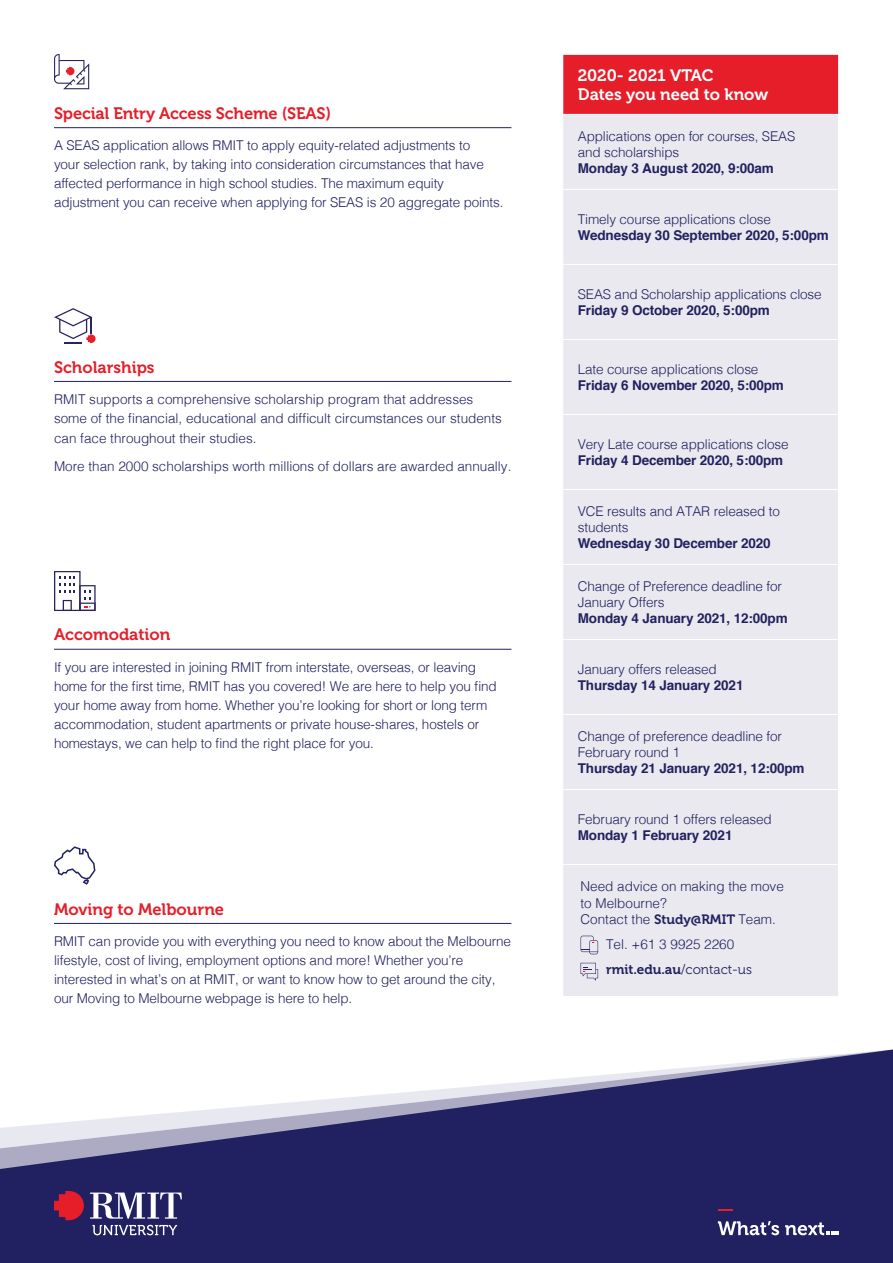
<style>
.page{position:relative;width:893px;height:1263px;background:#fff}
.page>*{position:absolute;margin:0;border:0;box-sizing:border-box;transform-origin:0 0}
.t1{font:16.5px "Museo 700";color:#e61e2a}
.t2{font:16.5px/19.8px "Museo 700";letter-spacing:-.005em;color:#fff}
.t3{font:300 13.5px/19.2px "Helvetica";letter-spacing:-.01em;color:#222160}
.t4{font:700 13.5px "Helvetica";letter-spacing:-.01em;color:#222160}
.t5{font:13.5px "Museo 700";color:#222160}
.s1{font-family:"Museo 700";font-weight:400}
.s2{font-family:"Museo 300"}
</style>
<div class="page">
<svg style="left:0;top:1049px;width:893px;height:214px;fill:#212161"></svg>
<svg style="left:54px;top:308px;width:42px;height:36px"></svg>
<hr style="left:54px;top:381px;width:457px;height:1px;background:#222160">
<svg style="left:54px;top:54px;width:35px;height:35px"></svg>
<hr style="left:54px;top:127px;width:457px;height:1px;background:#222160">
<svg style="left:54px;top:571px;width:42px;height:40px"></svg>
<hr style="left:54px;top:649px;width:457px;height:1px;background:#222160">
<div style="left:563px;top:54px;width:276px;height:60px;background:#e61e2a"></div>
<div style="left:563px;top:115px;width:275px;height:881px;background:#e9e9ef"></div>
<hr style="left:562px;top:54px;width:277px;height:1px;background:#fff">
<hr style="left:838px;top:55px;width:1px;height:59px;background:#fff">
<hr style="left:562px;top:189px;width:277px;height:1px;background:#fff">
<hr style="left:562px;top:264px;width:277px;height:1px;background:#fff">
<hr style="left:562px;top:339px;width:277px;height:1px;background:#fff">
<hr style="left:562px;top:414px;width:277px;height:1px;background:#fff">
<hr style="left:562px;top:489px;width:277px;height:1px;background:#fff">
<hr style="left:562px;top:564px;width:277px;height:1px;background:#fff">
<hr style="left:562px;top:639px;width:277px;height:1px;background:#fff">
<hr style="left:562px;top:714px;width:277px;height:1px;background:#fff">
<hr style="left:562px;top:789px;width:277px;height:1px;background:#fff">
<hr style="left:562px;top:864px;width:277px;height:1px;background:#fff">
<svg style="left:54px;top:1191px;width:30px;height:29px"></svg>
<svg style="left:90px;top:1192px;width:92px;height:26px"></svg>
<svg style="left:92px;top:1225px;width:85px;height:10px"></svg>
<hr style="left:54px;top:923px;width:457px;height:1px;background:#222160">
<svg style="left:54px;top:846px;width:42px;height:39px"></svg>
<svg style="left:719px;top:1209px;width:14px;height:2px"></svg>
<svg style="left:718px;top:1221px;width:61px;height:14px"></svg>
<svg style="left:785px;top:1222px;width:54px;height:13px"></svg>
<svg style="left:581px;top:963px;width:17px;height:18px"></svg>
<svg style="left:581px;top:936px;width:17px;height:18px"></svg>
<p class="t1" style="left:54px;top:104px;width:279px">Special Entry Access Scheme (SEAS)</p>
<p class="t3" style="left:54px;top:134px;width:451px">A SEAS application allows RMIT to apply equity-related adjustments to<br>your selection rank, by taking into consideration circumstances that have affected performance in high school studies. The maximum equity adjustment you can receive when applying for SEAS is 20 aggregate points.</p>
<p class="t1" style="left:54px;top:358px;width:102px">Scholarships</p>
<p class="t3" style="left:54px;top:389px;width:449px">RMIT supports a comprehensive scholarship program that addresses some of the financial, educational and difficult circumstances our students can face throughout their studies.</p>
<p class="t3" style="left:54px;top:455px;width:459px">More than 2000 scholarships worth millions of dollars are awarded annually.</p>
<p class="t1" style="left:54px;top:625px;width:118px">Accomodation</p>
<p class="t3" style="left:54px;top:656px;width:444px">If you are interested in joining RMIT from interstate, overseas, or leaving home for the first time, RMIT has you covered! We are here to help you find your home away from home. Whether you’re looking for short or long term accommodation, student apartments or private house-shares, hostels or homestays, we can help to find the right place for you.</p>
<p class="t1" style="left:54px;top:900px;width:172px">Moving to Melbourne</p>
<p class="t3" style="left:54px;top:930px;width:458px">RMIT can provide you with everything you need to know about the Melbourne lifestyle, cost of living, employment options and more! Whether you’re interested in what’s on at RMIT, or want to know how to get around the city, our Moving to Melbourne webpage is here to help.</p>
<p class="t2" style="left:578px;top:65px;width:192px">2020- 2021 VTAC<br>Dates you need to know</p>
<p class="t3" style="left:578px;top:127px;width:219px;line-height:16.2px">Applications open for courses, SEAS and scholarships</p>
<p class="t4" style="left:578px;top:157px;width:198px">Monday 3 August 2020, 9:00am</p>
<p class="t3" style="left:578px;top:208px;width:195px">Timely course applications close</p>
<p class="t4" style="left:578px;top:224px;width:253px">Wednesday 30 September 2020, 5:00pm</p>
<p class="t3" style="left:578px;top:283px;width:245px">SEAS and Scholarship applications close</p>
<p class="t4" style="left:578px;top:299px;width:194px">Friday 9 October 2020, 5:00pm</p>
<p class="t3" style="left:578px;top:358px;width:182px">Late course applications close</p>
<p class="t4" style="left:578px;top:374px;width:208px">Friday 6 November 2020, 5:00pm</p>
<p class="t3" style="left:578px;top:433px;width:212px">Very Late course applications close</p>
<p class="t4" style="left:578px;top:449px;width:207px">Friday 4 December 2020, 5:00pm</p>
<p class="t3" style="left:578px;top:502px;width:204px;line-height:16.2px">VCE results and ATAR released to students</p>
<p class="t4" style="left:578px;top:532px;width:194px">Wednesday 30 December 2020</p>
<p class="t3" style="left:578px;top:577px;width:206px;line-height:16.2px">Change of Preference deadline for<br>January Offers</p>
<p class="t4" style="left:578px;top:607px;width:211px">Monday 4 January 2021, 12:00pm</p>
<p class="t3" style="left:578px;top:658px;width:140px">January offers released</p>
<p class="t4" style="left:578px;top:674px;width:167px">Thursday 14 January 2021</p>
<p class="t3" style="left:578px;top:727px;width:206px;line-height:16.2px">Change of preference deadline for<br>February round 1</p>
<p class="t4" style="left:578px;top:757px;width:228px">Thursday 21 January 2021, 12:00pm</p>
<p class="t3" style="left:578px;top:808px;width:195px">February round 1 offers released</p>
<p class="t4" style="left:578px;top:824px;width:156px">Monday 1 February 2021</p>
<p class="t3" style="left:580px;top:877px;width:205px;line-height:16.2px">Need advice on making the move to Melbourne?<br>Contact the <span class="s1">Study@RMIT</span> Team.</p>
<p class="t3" style="left:606px;top:934px;width:130px">Tel. +61 3 9925 2260</p>
<p class="t5" style="left:606px;top:962px;width:147px">rmit.edu.au<span class="s2">/contact-us</span></p>
</div>
